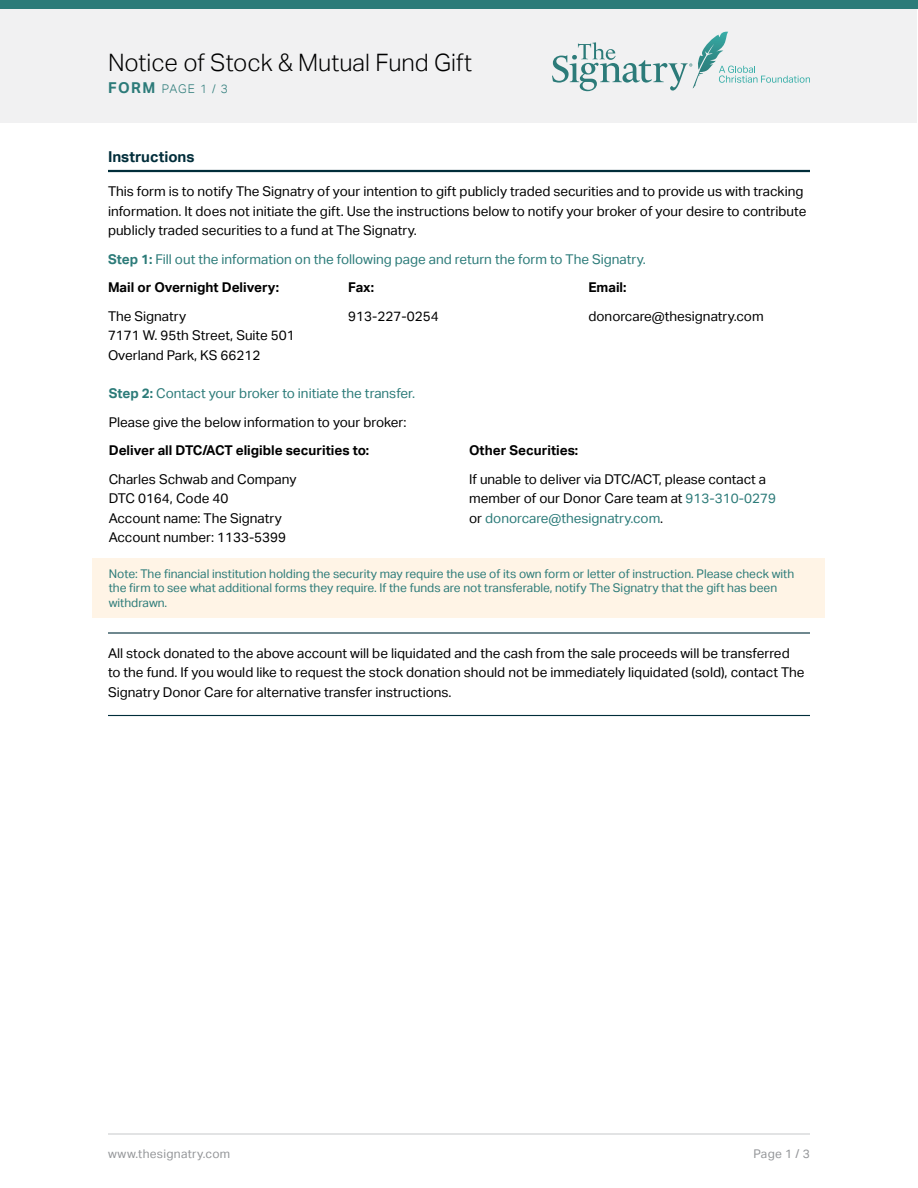
<style>
.page{position:relative;width:918px;height:1188px;background:#fff}
.page>*{position:absolute;margin:0;border:0;box-sizing:border-box;transform-origin:0 0}
.t1{font:300 24px "Aktiv Grotesk";color:#000}
.t2{font:700 15px "Aktiv Grotesk";color:#002d3a}
.t3{font:13.5px/19.5px "Aktiv Grotesk";color:#000}
.t4{font:13.5px/28.5px "Aktiv Grotesk";color:#2c7b79}
.t5{font:700 13.5px "Aktiv Grotesk";color:#000}
.t6{font:12px/14.4px "Aktiv Grotesk";color:#2c7b79}
.t7{font:12px "Aktiv Grotesk";letter-spacing:.025em;color:#939598}
.t8{font:300 12px "Aktiv Grotesk";color:#2c7b79}
.s1{font-weight:700;font-size:15px}
.s2{font-weight:700}
.s3{font-weight:700;color:#000}
.s4{font-weight:700;color:#2c7b79}
.s5{color:#2c7b79}
</style>
<div class="page">
<div style="left:1px;top:9px;width:916px;height:114px;background:#f1f1f2"></div>
<div style="left:0;top:0;width:918px;height:9px;background:#2c7b79"></div>
<svg style="left:552px;top:32px;width:258px;height:59px"></svg>
<hr style="left:108px;top:1134px;width:702px;height:1px;background:#c7c8ca">
<div style="left:92px;top:558px;width:733px;height:60px;background:#fff4e6"></div>
<hr style="left:108px;top:170px;width:702px;height:2px;background:#002d3a">
<hr style="left:108px;top:632px;width:702px;height:2px;background:#002d3a">
<hr style="left:108px;top:715px;width:702px;height:1px;background:#002d3a">
<h1 class="t1" style="left:108px;top:49px;width:365px">Notice of Stock &amp; Mutual Fund Gift</h1>
<p class="t8" style="left:108px;top:82px;width:122px"><span class="s1">FORM</span> PAGE 1 / 3</p>
<p class="t2" style="left:108px;top:148px;width:88px">Instructions</p>
<p class="t3" style="left:108px;top:182px;width:700px">This form is to notify The Signatry of your intention to gift publicly traded securities and to provide us with tracking information. It does not initiate the gift. Use the instructions below to notify your broker of your desire to contribute publicly traded securities to a fund at The Signatry.</p>
<p class="t4" style="left:108px;top:245px;width:539px"><span class="s2">Step 1:</span> Fill out the information on the following page and return the form to The Signatry.<br><span class="s3">Mail or Overnight Delivery:</span></p>
<p class="t3" style="left:108px;top:306px;width:188px">The Signatry<br>7171 W. 95th Street, Suite 501<br>Overland Park, KS 66212</p>
<p class="t5" style="left:348px;top:280px;width:27px">Fax:</p>
<p class="t3" style="left:348px;top:306px;width:92px">913-227-0254</p>
<p class="t5" style="left:588px;top:280px;width:40px">Email:</p>
<p class="t3" style="left:588px;top:306px;width:177px">donorcare@thesignatry.com</p>
<p class="t3" style="left:109px;top:379px;width:308px;line-height:28.5px"><span class="s4">Step 2:</span> <span class="s5">Contact your broker to initiate the transfer.<br></span>Please give the below information to your broker:</p>
<p class="t5" style="left:109px;top:443px;width:262px">Deliver all DTC/ACT eligible securities to:</p>
<p class="t3" style="left:109px;top:469px;width:189px">Charles Schwab and Company<br>DTC 0164, Code 40<br>Account name: The Signatry<br>Account number: 1133-5399</p>
<p class="t5" style="left:469px;top:443px;width:111px">Other Securities:</p>
<p class="t3" style="left:469px;top:469px;width:309px">If unable to deliver via DTC/ACT, please contact a member of our Donor Care team at <span class="s5">913-310-0279 </span>or <span class="s5">donorcare@thesignatry.com</span>.</p>
<p class="t6" style="left:109px;top:566px;width:687px">Note: The financial institution holding the security may require the use of its own form or letter of instruction. Please check with the firm to see what additional forms they require. If the funds are not transferable, notify The Signatry that the gift has been withdrawn.</p>
<p class="t3" style="left:108px;top:643px;width:698px">All stock donated to the above account will be liquidated and the cash from the sale proceeds will be transferred to the fund. If you would like to request the stock donation should not be immediately liquidated (sold), contact The<br>Signatry Donor Care for alternative transfer instructions.</p>
<p class="t7" style="left:108px;top:1146px;width:124px">www.thesignatry.com</p>
<p class="t7" style="left:754px;top:1146px;width:58px">Page 1 / 3</p>
</div>
